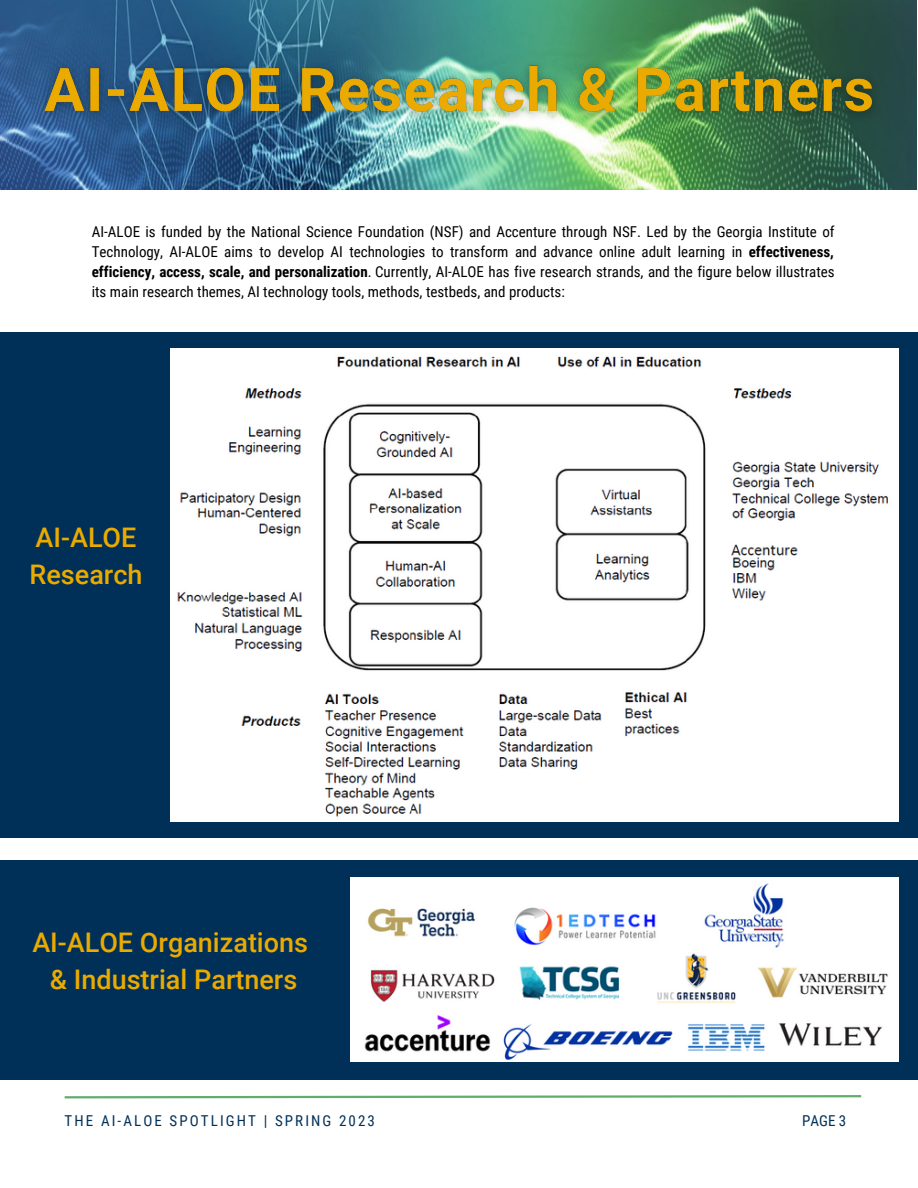
<style>
.page{position:relative;width:918px;height:1188px;background:#fff}
.page>*{position:absolute;margin:0;border:0;box-sizing:border-box;transform-origin:0 0}
.t1{font:500 27px/37.2px "Roboto";color:#eaaa00;text-align:center}
.t2{font:15px/20.2px "Roboto Condensed";color:#000;text-align:justify}
.t3{font:15px "Roboto Condensed";letter-spacing:.14em;color:#003057}
.s1{font-weight:700}
</style>
<div class="page">
<svg style="left:64px;top:1095px;width:798px;height:4px"></svg>
<img style="left:0;top:0;width:916px;height:189px">
<div style="left:0;top:860px;width:918px;height:219px;background:#003057"></div>
<img style="left:351px;top:877px;width:548px;height:185px">
<div style="left:0;top:332px;width:918px;height:506px;background:#003057"></div>
<img style="left:171px;top:348px;width:727px;height:474px">
<img style="left:29px;top:44px;width:861px;height:101px">
<p class="t2" style="left:92px;top:221px;width:744px">AI-ALOE is funded by the National Science Foundation (NSF) and Accenture through NSF. Led by the Georgia Institute of Technology, AI-ALOE aims to develop AI technologies to transform and advance online adult learning in <span class="s1">effectiveness, efficiency, access, scale, and personalization</span>. Currently, AI-ALOE has five research strands, and the figure below illustrates its main research themes, AI technology tools, methods, testbeds, and products:</p>
<h1 class="t1" style="left:30px;top:519px;width:114px;text-align:left">AI-ALOE<br>Research</h1>
<h1 class="t1" style="left:32px;top:924px;width:277px">AI-ALOE Organizations &amp; Industrial Partners</h1>
<p class="t3" style="left:65px;top:1112px;width:312px">THE AI-ALOE SPOTLIGHT | SPRING 2023</p>
<p class="t3" style="left:802px;top:1112px;width:46px">PAGE 3</p>
</div>
